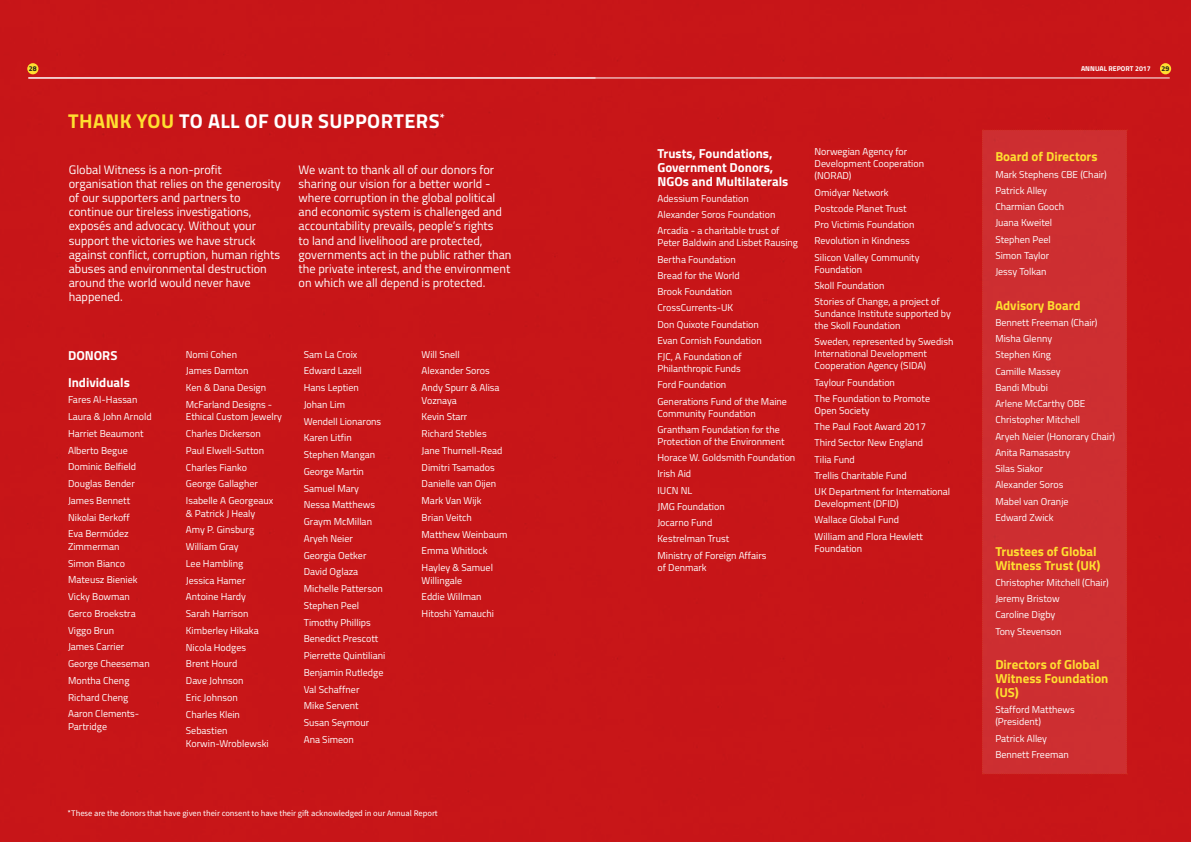
<style>
.page{position:relative;width:1191px;height:842px;background:#fff}
.page>*{position:absolute;margin:0;border:0;box-sizing:border-box;transform-origin:0 0}
.t1{font:700 20px "Titillium";letter-spacing:.02em;color:#fff}
.t2{font:700 13px/14px "Titillium";color:#ffdf30}
.t3{font:700 13px/14px "Titillium";color:#fff}
.t4{font:12.3px/14.2px "Titillium";color:#fff}
.t5{font:10px/16.2px "Titillium";color:#fff}
.t6{font:8.5px "Source Sans Pro";color:#fff}
.t7{font:700 7px "Titillium";color:#fff}
.t8{font:700 7px "Titillium";color:#1d1d1b}
.s1{color:#ffdf30}
</style>
<div class="page">
<div style="left:596px;top:0;width:595px;height:842px;background:#c71518"></div>
<div style="left:1160px;top:63px;width:11px;height:11px;background:#ffdf30;border-radius:50%"></div>
<div style="left:982px;top:129px;width:145px;height:645px;background:#cd2e31"></div>
<div style="left:0;top:0;width:596px;height:842px;background:#cd171a"></div>
<div style="left:27px;top:63px;width:11px;height:11px;background:#ffdf30;border-radius:50%"></div>
<hr style="left:28px;top:77px;width:1141px;height:1px;background:#fff">
<p class="t8" style="left:29px;top:63px;width:9px">28</p>
<h1 class="t1" style="left:68px;top:106px;width:378px"><span class="s1">THANK YOU</span> TO ALL OF OUR SUPPORTERS<sup>*</sup></h1>
<p class="t4" style="left:69px;top:162px;width:213px">Global Witness is a non-profit organisation that relies on the generosity of our supporters and partners to continue our tireless investigations, exposés and advocacy. Without your support the victories we have struck against conflict, corruption, human rights abuses and environmental destruction around the world would never have happened.</p>
<p class="t4" style="left:298px;top:162px;width:214px">We want to thank all of our donors for sharing our vision for a better world - where corruption in the global political and economic system is challenged and accountability prevails, people’s rights<br>to land and livelihood are protected, governments act in the public rather than the private interest, and the environment on which we all depend is protected.</p>
<h2 class="t3" style="left:68px;top:341px;width:63px;line-height:26.8px">DONORS<br>Individuals</h2>
<p class="t5" style="left:68px;top:391px;width:85px;line-height:16.8px">Fares Al-Hassan<br>Laura &amp; John Arnold<br>Harriet Beaumont<br>Alberto Begue<br>Dominic Belfield<br>Douglas Bender<br>James Bennett<br>Nikolai Berkoff<br>Eva Bermúdez</p>
<p class="t5" style="left:68px;top:538px;width:83px;line-height:16.7px">Zimmerman<br>Simon Bianco<br>Mateusz Bieniek<br>Vicky Bowman<br>Gerco Broekstra<br>Viggo Brun<br>James Carrier<br>George Cheeseman<br>Montha Cheng<br>Richard Cheng<br>Aaron Clements-</p>
<p class="t5" style="left:68px;top:718px;width:40px">Partridge</p>
<p class="t5" style="left:186px;top:345px;width:88px;line-height:16.8px">Nomi Cohen<br>James Darnton<br>Ken &amp; Dana Design<br>McFarland Designs -</p>
<p class="t5" style="left:186px;top:408px;width:98px;line-height:16.8px">Ethical Custom Jewelry<br>Charles Dickerson<br>Paul Elwell-Sutton<br>Charles Fianko<br>George Gallagher<br>Isabelle A Georgeaux</p>
<p class="t5" style="left:186px;top:504px;width:74px;line-height:16.7px">&amp; Patrick J Healy<br>Amy P. Ginsburg<br>William Gray<br>Lee Hambling<br>Jessica Hamer<br>Antoine Hardy<br>Sarah Harrison<br>Kimberley Hikaka<br>Nicola Hodges<br>Brent Hourd<br>Dave Johnson<br>Eric Johnson<br>Charles Klein<br>Sebastien</p>
<p class="t5" style="left:186px;top:735px;width:84px">Korwin-Wroblewski</p>
<p class="t5" style="left:304px;top:345px;width:83px;line-height:16.7px">Sam La Croix<br>Edward Lazell<br>Hans Leptien<br>Johan Lim<br>Wendell Lionarons<br>Karen Litfin<br>Stephen Mangan<br>George Martin<br>Samuel Mary<br>Nessa Matthews<br>Graym McMillan<br>Aryeh Neier<br>Georgia Oetker<br>David Oglaza<br>Michelle Patterson<br>Stephen Peel<br>Timothy Phillips<br>Benedict Prescott<br>Pierrette Quintiliani<br>Benjamin Rutledge<br>Val Schaffner<br>Mike Servent<br>Susan Seymour<br>Ana Simeon</p>
<p class="t5" style="left:421px;top:345px;width:79px;line-height:16.8px">Will Snell<br>Alexander Soros<br>Andy Spurr &amp; Alisa</p>
<p class="t5" style="left:421px;top:391px;width:87px;line-height:16.8px">Voznaya<br>Kevin Starr<br>Richard Stebles<br>Jane Thurnell-Read<br>Dimitri Tsamados<br>Danielle van Oijen<br>Mark Van Wijk<br>Brian Veitch<br>Matthew Weinbaum<br>Emma Whitlock<br>Hayley &amp; Samuel</p>
<p class="t5" style="left:421px;top:571px;width:74px;line-height:16.7px">Willingale<br>Eddie Willman<br>Hitoshi Yamauchi</p>
<p class="t6" style="left:68px;top:807px;width:372px">*These are the donors that have given their consent to have their gift acknowledged in our Annual Report</p>
<h2 class="t3" style="left:657px;top:145px;width:132px">Trusts, Foundations,<br>Government Donors,<br>NGOs and Multilaterals</h2>
<p class="t5" style="left:657px;top:190px;width:124px">Adessium Foundation<br>Alexander Soros Foundation<br>Arcadia - a charitable trust of</p>
<p class="t5" style="left:657px;top:234px;width:142px">Peter Baldwin and Lisbet Rausing<br>Bertha Foundation<br>Bread for the World<br>Brook Foundation<br>CrossCurrents-UK<br>Don Quixote Foundation<br>Evan Cornish Foundation<br>FJC, A Foundation of</p>
<p class="t5" style="left:657px;top:360px;width:131px">Philanthropic Funds<br>Ford Foundation<br>Generations Fund of the Maine</p>
<p class="t5" style="left:657px;top:405px;width:124px">Community Foundation<br>Grantham Foundation for the</p>
<p class="t5" style="left:657px;top:433px;width:139px">Protection of the Environment<br>Horace W. Goldsmith Foundation<br>Irish Aid<br>IUCN NL<br>JMG Foundation<br>Jocarno Fund<br>Kestrelman Trust<br>Ministry of Foreign Affairs</p>
<p class="t5" style="left:657px;top:559px;width:51px">of Denmark</p>
<p class="t5" style="left:814px;top:145px;width:111px;line-height:12px">Norwegian Agency for<br>Development Cooperation (NORAD)</p>
<p class="t5" style="left:814px;top:184px;width:106px">Omidyar Network<br>Postcode Planet Trust<br>Pro Victimis Foundation<br>Revolution in Kindness<br>Silicon Valley Community</p>
<p class="t5" style="left:814px;top:261px;width:127px">Foundation<br>Skoll Foundation<br>Stories of Change, a project of</p>
<p class="t5" style="left:814px;top:307px;width:138px;line-height:12px">Sundance Institute supported by the Skoll Foundation</p>
<p class="t5" style="left:814px;top:335px;width:140px;line-height:12px">Sweden, represented by Swedish<br>International Development<br>Cooperation Agency (SIDA)</p>
<p class="t5" style="left:814px;top:374px;width:117px">Taylour Foundation<br>The Foundation to Promote</p>
<p class="t5" style="left:814px;top:402px;width:137px">Open Society<br>The Paul Foot Award 2017<br>Third Sector New England<br>Tilia Fund<br>Trellis Charitable Fund<br>UK Department for International</p>
<p class="t5" style="left:814px;top:495px;width:110px">Development (DFID)<br>Wallace Global Fund<br>William and Flora Hewlett</p>
<p class="t5" style="left:814px;top:540px;width:49px">Foundation</p>
<p class="t7" style="left:1081px;top:63px;width:71px">ANNUAL REPORT 2017</p>
<p class="t8" style="left:1161px;top:63px;width:9px">29</p>
<h2 class="t2" style="left:995px;top:149px;width:104px">Board of Directors</h2>
<p class="t5" style="left:995px;top:166px;width:113px">Mark Stephens CBE (Chair)<br>Patrick Alley<br>Charmian Gooch<br>Juana Kweitel<br>Stephen Peel<br>Simon Taylor<br>Jessy Tolkan</p>
<h2 class="t2" style="left:995px;top:297px;width:87px">Advisory Board</h2>
<p class="t5" style="left:995px;top:314px;width:121px">Bennett Freeman (Chair)<br>Misha Glenny<br>Stephen King<br>Camille Massey<br>Bandi Mbubi<br>Arlene McCarthy OBE<br>Christopher Mitchell<br>Aryeh Neier (Honorary Chair)<br>Anita Ramasastry<br>Silas Siakor<br>Alexander Soros<br>Mabel van Oranje<br>Edward Zwick</p>
<h2 class="t2" style="left:995px;top:543px;width:107px">Trustees of Global<br>Witness Trust (UK)</h2>
<p class="t5" style="left:995px;top:574px;width:115px">Christopher Mitchell (Chair)<br>Jeremy Bristow<br>Caroline Digby<br>Tony Stevenson</p>
<h2 class="t2" style="left:995px;top:657px;width:115px">Directors of Global<br>Witness Foundation (US)</h2>
<p class="t5" style="left:995px;top:703px;width:81px;line-height:12px">Stafford Matthews (President)</p>
<p class="t5" style="left:995px;top:729px;width:75px">Patrick Alley<br>Bennett Freeman</p>
</div>
